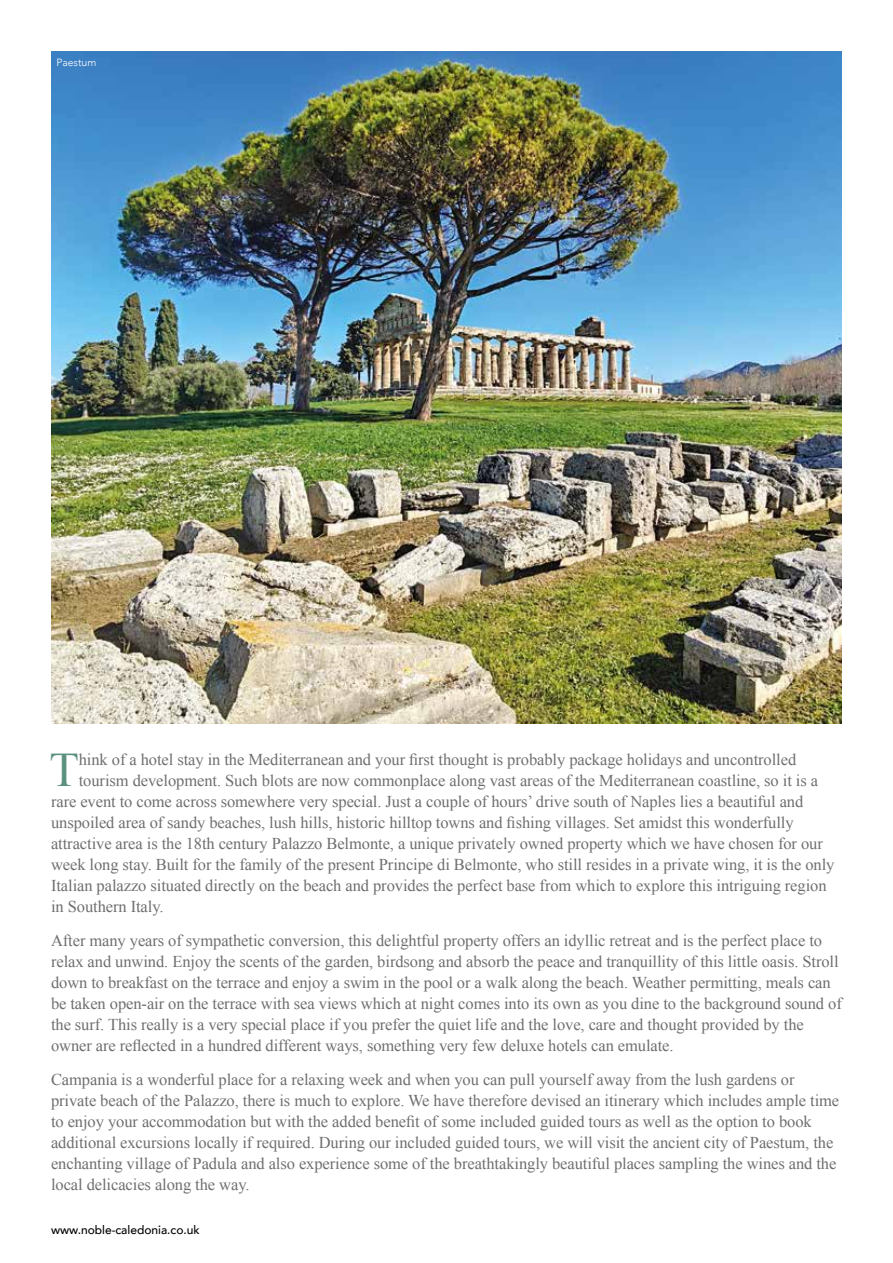
<style>
.page{position:relative;width:893px;height:1263px;background:#fff}
.page>*{position:absolute;margin:0;border:0;box-sizing:border-box;transform-origin:0 0}
.t1{font:48.15px "Times New Roman";color:#5c917e}
.t2{font:16.5px/21px "Times New Roman";letter-spacing:-.005em;color:#706f6f}
.t3{font:500 12px "Avenir";color:#000}
.t4{font:300 10.5px "Avenir";color:#fff}
</style>
<div class="page">
<img style="left:51px;top:51px;width:791px;height:673px">
<p class="t4" style="left:56px;top:56px;width:42px">Paestum</p>
<h1 class="t1" style="left:50px;top:738px;width:31px">T</h1>
<p class="t2" style="left:79px;top:749px;width:719px">hink of a hotel stay in the Mediterranean and your first thought is probably package holidays and uncontrolled</p>
<p class="t2" style="left:79px;top:770px;width:741px">tourism development. Such blots are now commonplace along vast areas of the Mediterranean coastline, so it is a</p>
<p class="t2" style="left:51px;top:791px;width:754px">rare event to come across somewhere very special. Just a couple of hours’ drive south of Naples lies a beautiful and</p>
<p class="t2" style="left:51px;top:812px;width:744px">unspoiled area of sandy beaches, lush hills, historic hilltop towns and fishing villages. Set amidst this wonderfully</p>
<p class="t2" style="left:51px;top:833px;width:773px">attractive area is the 18th century Palazzo Belmonte, a unique privately owned property which we have chosen for our</p>
<p class="t2" style="left:51px;top:854px;width:785px">week long stay. Built for the family of the present Principe di Belmonte, who still resides in a private wing, it is the only</p>
<p class="t2" style="left:51px;top:875px;width:777px">Italian palazzo situated directly on the beach and provides the perfect base from which to explore this intriguing region</p>
<p class="t2" style="left:51px;top:896px;width:114px">in Southern Italy.</p>
<p class="t2" style="left:51px;top:930px;width:792px">After many years of sympathetic conversion, this delightful property offers an idyllic retreat and is the perfect place to relax and unwind. Enjoy the scents of the garden, birdsong and absorb the peace and tranquillity of this little oasis. Stroll down to breakfast on the terrace and enjoy a swim in the pool or a walk along the beach. Weather permitting, meals can be taken open-air on the terrace with sea views which at night comes into its own as you dine to the background sound of the surf. This really is a very special place if you prefer the quiet life and the love, care and thought provided by the owner are reflected in a hundred different ways, something very few deluxe hotels can emulate.</p>
<p class="t2" style="left:51px;top:1069px;width:790px">Campania is a wonderful place for a relaxing week and when you can pull yourself away from the lush gardens or private beach of the Palazzo, there is much to explore. We have therefore devised an itinerary which includes ample time to enjoy your accommodation but with the added benefit of some included guided tours as well as the option to book additional excursions locally if required. During our included guided tours, we will visit the ancient city of Paestum, the enchanting village of Padula and also experience some of the breathtakingly beautiful places sampling the wines and the local delicacies along the way.</p>
<p class="t3" style="left:51px;top:1219px;width:150px">www.noble-caledonia.co.uk</p>
</div>
